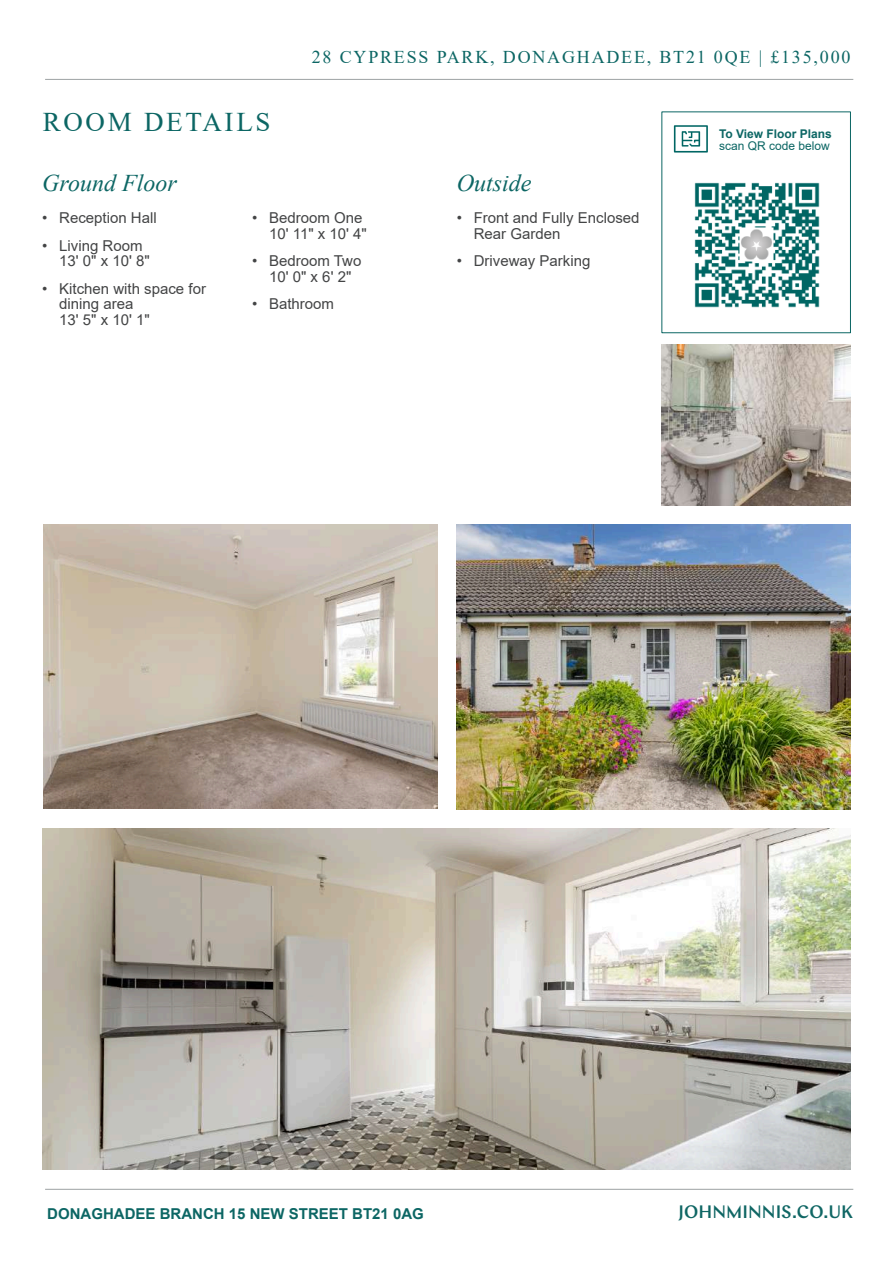
<style>
.page{position:relative;width:893px;height:1263px;background:#fff}
.page>*{position:absolute;margin:0;border:0;box-sizing:border-box;transform-origin:0 0}
.t1{font:27px "Times New Roman";letter-spacing:.1em;color:#0c6664}
.t2{font:italic 24px "Times New Roman";color:#0c6664}
.t3{font:18px "Times New Roman";letter-spacing:.1em;color:#0c6664}
.t4{font:500 18px "Chap";color:#0f6664}
.t5{font:15px/15.5px "Arial";color:#434445}
.t6{font:700 15px "Arial";color:#0c6664}
.t7{font:700 12px "Arial";color:#0c6664}
.t8{font:12px "Arial";color:#0c6664}
</style>
<div class="page">
<hr style="left:45px;top:1189px;width:808px;height:1px;background:#9da2a3">
<hr style="left:45px;top:79px;width:808px;height:1px;background:#9da2a3">
<img style="left:43px;top:525px;width:394px;height:284px">
<img style="left:43px;top:829px;width:807px;height:340px">
<img style="left:457px;top:524px;width:393px;height:285px">
<img style="left:662px;top:344px;width:188px;height:161px">
<svg style="left:674px;top:125px;width:34px;height:28px"></svg>
<img style="left:694px;top:182px;width:126px;height:126px">
<h1 class="t1" style="left:43px;top:112px;width:229px">ROOM DETAILS</h1>
<p class="t3" style="left:312px;top:50px;width:540px">28 CYPRESS PARK, DONAGHADEE, BT21 0QE | £135,000</p>
<p class="t7" style="left:719px;top:129px;width:114px">To View Floor Plans</p>
<p class="t8" style="left:719px;top:141px;width:112px">scan QR code below</p>
<h2 class="t2" style="left:42px;top:174px;width:136px">Ground Floor</h2>
<p class="t5" style="left:42px;top:212px;width:116px">• Reception Hall</p>
<p class="t5" style="left:59px;top:239px;width:92px;text-indent:-17px">• Living Room<br>13' 0" x 10' 8"</p>
<p class="t5" style="left:59px;top:282px;width:148px;text-indent:-17px">• Kitchen with space for dining area<br>13' 5" x 10' 1"</p>
<p class="t5" style="left:252px;top:212px;width:116px;text-align:right">• Bedroom One<br>10' 11" x 10' 4"</p>
<p class="t5" style="left:252px;top:255px;width:111px;text-align:center">• Bedroom Two<br>10' 0" x 6' 2"</p>
<p class="t5" style="left:252px;top:298px;width:84px">• Bathroom</p>
<h2 class="t2" style="left:457px;top:174px;width:76px">Outside</h2>
<p class="t5" style="left:474px;top:212px;width:167px;text-indent:-17px">• Front and Fully Enclosed<br>Rear Garden</p>
<p class="t5" style="left:457px;top:255px;width:135px">• Driveway Parking</p>
<p class="t6" style="left:47px;top:1208px;width:378px">DONAGHADEE BRANCH 15 NEW STREET BT21 0AG</p>
<p class="t4" style="left:679px;top:1200px;width:176px">JOHNMINNIS.CO.UK</p>
</div>
